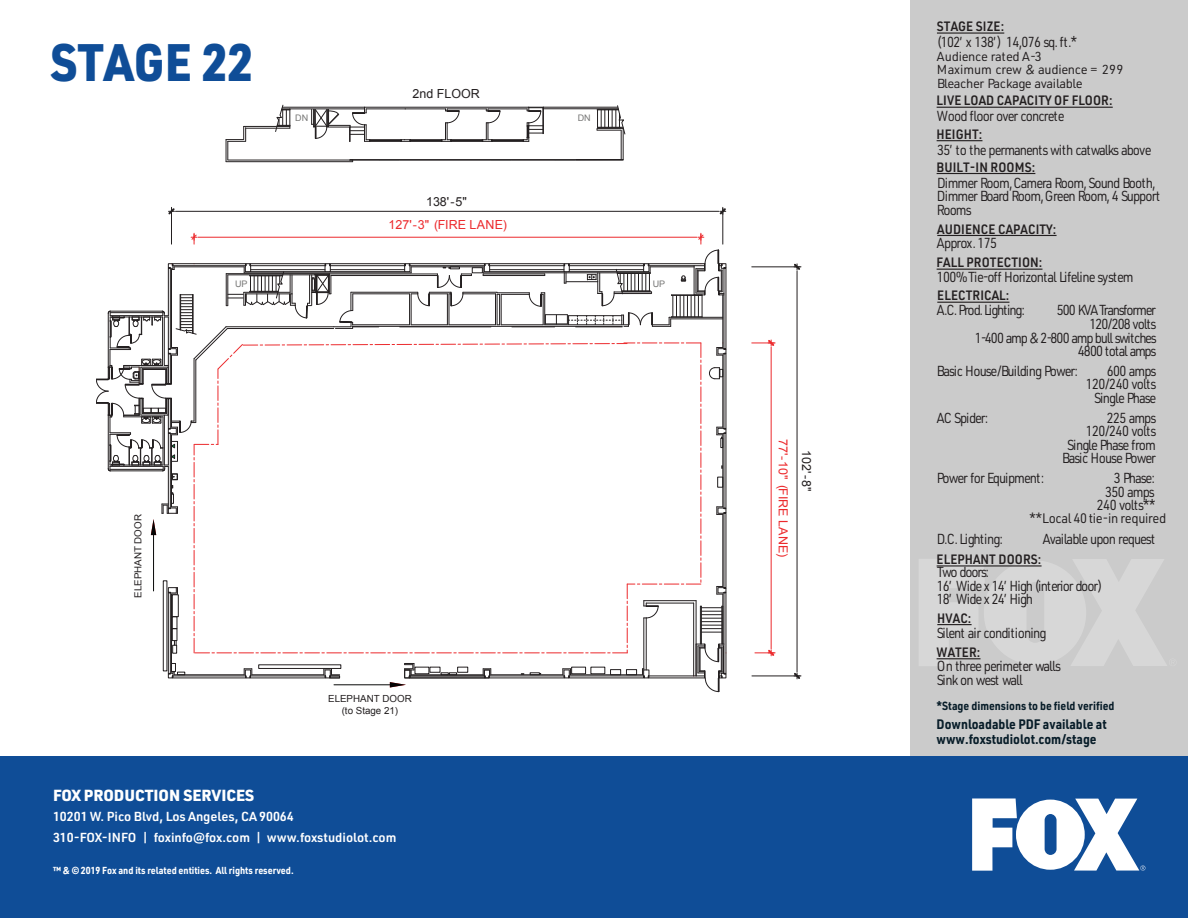
<style>
.page{position:relative;width:1188px;height:918px;background:#fff}
.page>*{position:absolute;margin:0;border:0;box-sizing:border-box;transform-origin:0 0}
.t1{font:900 51.6px "URWDIN";letter-spacing:.01em;color:#0f4d97;scale:.9 1}
.t2{font:900 15.75px "URWDIN";color:#fff}
.t3{font:14.25px/13.5px "URWDIN";letter-spacing:-.075em;color:#231f20;scale:.9 1}
.t4{font:14.25px "URWDIN";letter-spacing:-.095em;color:#231f20;scale:.9 1}
.t5{font:14.25px "URWDIN";letter-spacing:-.045em;color:#231f20;scale:.9 1}
.t6{font:14.25px "URWDIN";letter-spacing:-.1em;color:#231f20;scale:.9 1}
.t7{font:700 13.5px/14.5px "URWDIN";color:#081d29;scale:.9 1}
.t8{font:13.5px "URWDIN";letter-spacing:-.025em;color:#231f20;scale:.95 1}
.t9{font:600 13.35px "URWDIN";letter-spacing:.01em;color:#231f20;scale:.9 1}
.t10{font:600 12.9px/21px "URWDIN";color:#fff}
.t11{font:12.9px/13.5px "URWDIN";letter-spacing:-.03em;color:#231f20}
.t12{font:12.45px "Arial";letter-spacing:.01em;color:#ec2a2d}
.t13{font:12.45px "Arial";color:#231f20}
.t14{font:700 11.7px "URWDIN";color:#081d29;scale:.9 1}
.t15{font:700 10.05px "URWDIN";color:#fff;scale:.9 1}
.t16{font:9.75px/11.7px "Arial";color:#231f20;text-align:center}
.t17{font:9px "Arial";color:#777776}
</style>
<div class="page">
<div style="left:910px;top:0;width:278px;height:759px;background:#cbcbcb"></div>
<svg style="left:919px;top:559px;width:248px;height:107px"></svg>
<div style="left:0;top:756px;width:1188px;height:162px;background:#0f4d97"></div>
<svg style="left:972px;top:798px;width:173px;height:73px"></svg>
<hr style="left:198px;top:237px;width:499px;height:1px;background:#ec2a2d">
<svg style="left:698px;top:233px;width:6px;height:11px"></svg>
<svg style="left:191px;top:233px;width:6px;height:11px"></svg>
<hr style="left:723px;top:207px;width:1px;height:37px;background:#231f20">
<hr style="left:171px;top:207px;width:1px;height:37px;background:#231f20">
<hr style="left:175px;top:211px;width:544px;height:1px;background:#231f20">
<svg style="left:718px;top:207px;width:9px;height:9px"></svg>
<svg style="left:168px;top:207px;width:8px;height:8px"></svg>
<hr style="left:752px;top:267px;width:49px;height:1px;background:#231f20">
<hr style="left:752px;top:676px;width:49px;height:1px;background:#231f20">
<hr style="left:797px;top:271px;width:1px;height:401px;background:#231f20">
<svg style="left:792px;top:263px;width:10px;height:9px"></svg>
<svg style="left:792px;top:671px;width:10px;height:9px"></svg>
<hr style="left:771px;top:347px;width:1px;height:302px;background:#ec2a2d">
<svg style="left:752px;top:339px;width:24px;height:9px"></svg>
<svg style="left:755px;top:648px;width:21px;height:9px"></svg>
<div style="left:491px;top:140px;width:33px;height:2px;border:1px solid #231f20"></div>
<div style="left:492px;top:140px;width:31px;height:1px;border:1px solid #231f20"></div>
<div style="left:451px;top:140px;width:32px;height:2px;border:1px solid #231f20"></div>
<div style="left:451px;top:140px;width:31px;height:1px;border:1px solid #231f20"></div>
<div style="left:410px;top:140px;width:32px;height:2px;border:1px solid #231f20"></div>
<div style="left:410px;top:140px;width:32px;height:1px;border:1px solid #231f20"></div>
<div style="left:369px;top:140px;width:33px;height:2px;border:1px solid #231f20"></div>
<div style="left:370px;top:140px;width:31px;height:1px;border:1px solid #231f20"></div>
<hr style="left:400px;top:160px;width:91px;height:1px;background:#231f20">
<hr style="left:576px;top:160px;width:47px;height:1px;background:#231f20">
<hr style="left:512px;top:160px;width:43px;height:1px;background:#231f20">
<svg style="left:491px;top:160px;width:20px;height:1px"></svg>
<svg style="left:555px;top:160px;width:20px;height:1px"></svg>
<hr style="left:350px;top:159px;width:226px;height:1px;background:#231f20">
<hr style="left:244px;top:126px;width:46px;height:1px;background:#231f20">
<hr style="left:246px;top:128px;width:44px;height:1px;background:#231f20">
<svg style="left:226px;top:126px;width:20px;height:35px"></svg>
<svg style="left:275px;top:105px;width:16px;height:27px"></svg>
<svg style="left:353px;top:160px;width:46px;height:2px"></svg>
<hr style="left:226px;top:161px;width:127px;height:1px;background:#231f20">
<hr style="left:228px;top:160px;width:125px;height:1px;background:#231f20">
<hr style="left:365px;top:107px;width:164px;height:1px;background:#231f20">
<hr style="left:366px;top:109px;width:39px;height:1px;background:#231f20">
<hr style="left:488px;top:109px;width:39px;height:1px;background:#231f20">
<hr style="left:447px;top:109px;width:39px;height:1px;background:#231f20">
<hr style="left:405px;top:109px;width:40px;height:1px;background:#231f20">
<hr style="left:282px;top:107px;width:83px;height:1px;background:#231f20">
<hr style="left:282px;top:109px;width:83px;height:1px;background:#231f20">
<svg style="left:311px;top:107px;width:60px;height:35px"></svg>
<svg style="left:401px;top:139px;width:10px;height:3px"></svg>
<svg style="left:441px;top:109px;width:18px;height:33px"></svg>
<svg style="left:482px;top:109px;width:18px;height:33px"></svg>
<svg style="left:523px;top:107px;width:21px;height:35px"></svg>
<hr style="left:543px;top:107px;width:75px;height:1px;background:#231f20">
<hr style="left:543px;top:109px;width:75px;height:1px;background:#231f20">
<hr style="left:623px;top:129px;width:1px;height:31px;background:#231f20">
<hr style="left:576px;top:159px;width:47px;height:1px;background:#231f20">
<svg style="left:597px;top:105px;width:28px;height:54px"></svg>
<hr style="left:937px;top:32px;width:67px;height:2px;background:#231f20">
<hr style="left:937px;top:107px;width:176px;height:1px;background:#231f20">
<hr style="left:937px;top:140px;width:45px;height:1px;background:#231f20">
<hr style="left:937px;top:302px;width:72px;height:1px;background:#231f20">
<hr style="left:937px;top:565px;width:105px;height:2px;background:#231f20">
<hr style="left:937px;top:624px;width:35px;height:1px;background:#231f20">
<hr style="left:937px;top:658px;width:44px;height:1px;background:#231f20">
<hr style="left:937px;top:269px;width:105px;height:1px;background:#231f20">
<hr style="left:937px;top:173px;width:98px;height:1px;background:#231f20">
<hr style="left:937px;top:235px;width:120px;height:1px;background:#231f20">
<svg style="left:96px;top:250px;width:630px;height:442px"></svg>
<hr style="left:153px;top:535px;width:1px;height:56px;background:#080908">
<h1 class="t1" style="left:51px;top:26px;width:226px">STAGE 22</h1>
<p class="t13" style="left:412px;top:86px;width:69px">2nd FLOOR</p>
<p class="t17" style="left:295px;top:112px;width:14px">DN</p>
<p class="t17" style="left:578px;top:112px;width:14px">DN</p>
<p class="t13" style="left:426px;top:194px;width:42px">138'-5"</p>
<p class="t12" style="left:389px;top:217px;width:120px">127'-3" (FIRE LANE)</p>
<p class="t16" style="left:132px;top:598px;width:85px;rotate:-90deg">ELEPHANT DOOR</p>
<p class="t17" style="left:235px;top:278px;width:14px">UP</p>
<p class="t17" style="left:653px;top:278px;width:14px">UP</p>
<p class="t16" style="left:328px;top:693px;width:85px">ELEPHANT DOOR (to Stage 21)</p>
<p class="t2" style="left:53px;top:784px;width:203px">FOX PRODUCTION SERVICES</p>
<p class="t10" style="left:53px;top:805px;width:345px">10201 W. Pico Blvd, Los Angeles, CA 90064<br>310-FOX-INFO | foxinfo@fox.com | www.foxstudiolot.com</p>
<p class="t15" style="left:53px;top:863px;width:269px">™ &amp; © 2019 Fox and its related entities. All rights reserved.</p>
<p class="t12" style="left:791px;top:439px;width:120px;rotate:90deg">77'-10" (FIRE LANE)</p>
<p class="t13" style="left:815px;top:450px;width:42px;rotate:90deg">102'-8"</p>
<p class="t9" style="left:937px;top:17px;width:76px">STAGE SIZE:</p>
<p class="t5" style="left:937px;top:33px;width:158px">(102’ x 138’) 14,076 sq. ft.*</p>
<p class="t11" style="left:937px;top:49px;width:188px">Audience rated A-3<br>Maximum crew &amp; audience = 299<br>Bleacher Package available</p>
<p class="t3" style="left:937px;top:109px;width:144px">Wood floor over concrete</p>
<p class="t3" style="left:937px;top:142px;width:240px">35’ to the permanents with catwalks above</p>
<p class="t3" style="left:937px;top:176px;width:250px">Dimmer Room,Camera Room, Sound Booth,<br>Dimmer Board Room,Green Room, 4 Support<br>Rooms</p>
<p class="t3" style="left:937px;top:236px;width:68px">Approx. 175</p>
<p class="t3" style="left:937px;top:270px;width:220px">100%Tie-off Horizontal Lifeline system</p>
<p class="t6" style="left:937px;top:301px;width:100px">A.C. Prod. Lighting:</p>
<p class="t3" style="left:1057px;top:303px;width:112px;text-align:right">500 KVA Transformer<br>120/208 volts</p>
<p class="t3" style="left:937px;top:340px;width:246px;line-height:20px;text-indent:141px">4800 total amps<br>Basic House/Building Power:</p>
<p class="t9" style="left:937px;top:92px;width:197px">LIVE LOAD CAPACITY OF FLOOR:</p>
<p class="t9" style="left:937px;top:125px;width:52px">HEIGHT:</p>
<p class="t9" style="left:937px;top:158px;width:111px">BUILT-IN ROOMS:</p>
<p class="t9" style="left:937px;top:220px;width:134px">AUDIENCE CAPACITY:</p>
<p class="t9" style="left:937px;top:253px;width:119px">FALL PROTECTION:</p>
<p class="t9" style="left:937px;top:287px;width:82px">ELECTRICAL:</p>
<p class="t4" style="left:975px;top:328px;width:204px">1-400 amp &amp;2-800 amp bull switches</p>
<p class="t3" style="left:1086px;top:364px;width:80px;text-align:right">600 amps<br>120/240 volts<br>Single Phase</p>
<p class="t3" style="left:937px;top:411px;width:59px">AC Spider:</p>
<p class="t3" style="left:1062px;top:411px;width:106px;text-align:right">225 amps<br>120/240 volts<br>Single Phase from<br>Basic House Power</p>
<p class="t3" style="left:937px;top:471px;width:121px">Power for Equipment:</p>
<p class="t3" style="left:1097px;top:471px;width:67px;text-align:right">3 Phase:<br>350 amps<br>240 volts**</p>
<p class="t3" style="left:937px;top:532px;width:75px">D.C. Lighting:</p>
<p class="t3" style="left:1043px;top:532px;width:126px">Available upon request</p>
<p class="t3" style="left:937px;top:565px;width:186px">Two doors:<br>16’ Wide x 14’ High (interior door)<br>18’ Widex 24’ High</p>
<p class="t3" style="left:937px;top:626px;width:124px">Silent air conditioning</p>
<p class="t3" style="left:937px;top:659px;width:140px">On three perimeter walls<br>Sink on west wall</p>
<p class="t8" style="left:1029px;top:509px;width:146px">**Local 40 tie-in required</p>
<p class="t9" style="left:937px;top:550px;width:118px">ELEPHANT DOORS:</p>
<p class="t9" style="left:937px;top:609px;width:39px">HVAC:</p>
<p class="t9" style="left:937px;top:643px;width:50px">WATER:</p>
<p class="t14" style="left:937px;top:697px;width:199px">*Stage dimensions to be field verified</p>
<p class="t7" style="left:937px;top:716px;width:190px">Downloadable PDF available at www.foxstudiolot.com/stage</p>
</div>
